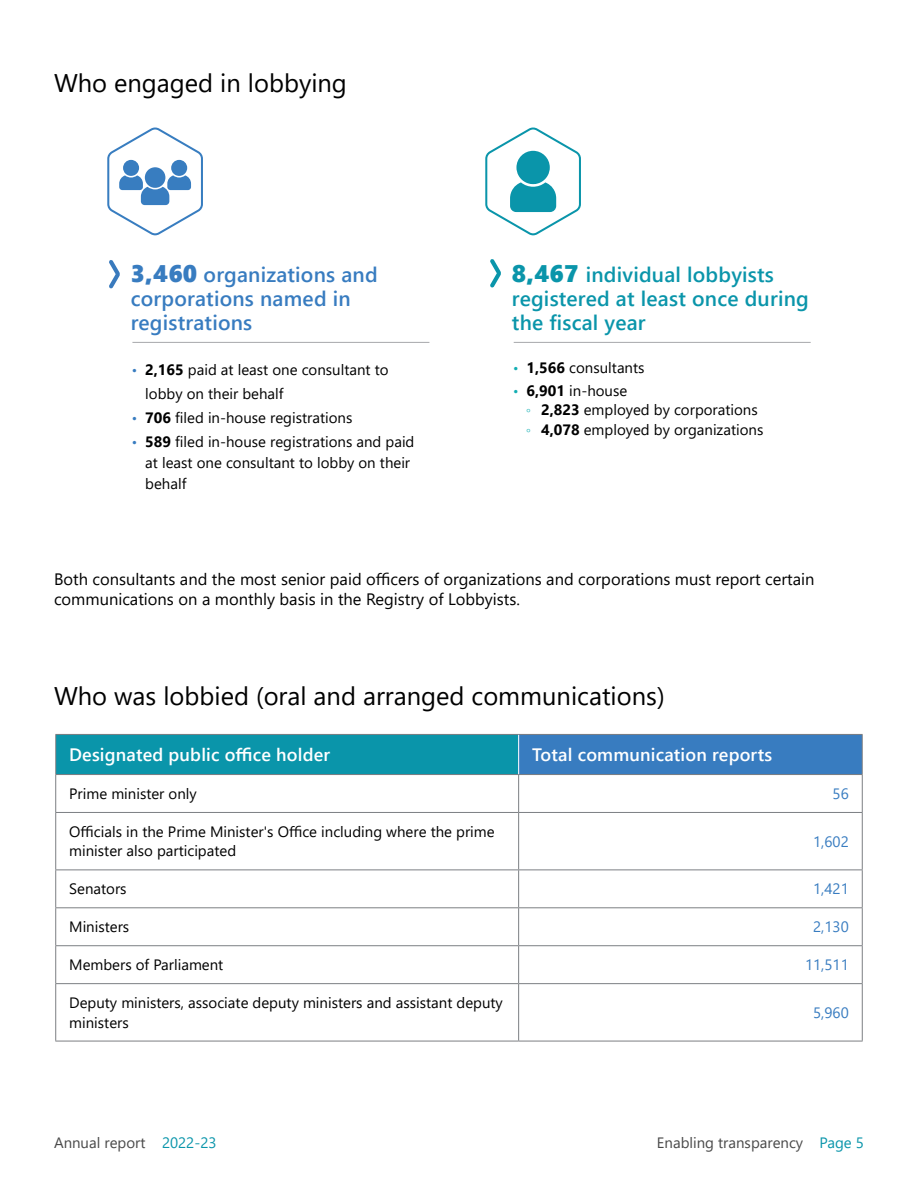
<style>
.page{position:relative;width:918px;height:1188px;background:#fff}
.page>*{position:absolute;margin:0;border:0;box-sizing:border-box;transform-origin:0 0}
.t1{font:25.5px "Segoe UI";color:#000101}
.t2{font:600 21px/24px "Segoe UI";letter-spacing:.01em;color:#0a95aa}
.t3{font:600 21px/24px "Segoe UI";letter-spacing:.01em;color:#387cc0}
.t4{font:600 18px "Segoe UI";letter-spacing:.01em;color:#fff}
.t5{font:16.5px/19.8px "Segoe UI";color:#000}
.t6{font:15px/19.5px "Segoe UI";color:#000101}
.t7{font:15px "Segoe UI";color:#494949}
.t8{font:15px "Segoe UI";color:#387cc0}
.s1{font-family:"Segoe UI Black";font-weight:400;font-size:24px}
.s2{font-size:13.5px;color:#387cc0}
.s3{font-weight:700}
.s4{font-size:13.5px;color:#12aeb3}
.s5{color:#0a95aa}
</style>
<div class="page">
<div style="left:56px;top:734px;width:463px;height:41px;background:#0a95aa"></div>
<div style="left:519px;top:734px;width:343px;height:41px;background:#387cc0"></div>
<hr style="left:55px;top:734px;width:464px;height:1px;background:#7c7f83">
<hr style="left:55px;top:735px;width:1px;height:39px;background:#7c7f83">
<hr style="left:519px;top:734px;width:344px;height:1px;background:#7c7f83">
<hr style="left:862px;top:735px;width:1px;height:39px;background:#7c7f83">
<hr style="left:55px;top:774px;width:464px;height:1px;background:#7c7f83">
<hr style="left:55px;top:775px;width:1px;height:37px;background:#7c7f83">
<hr style="left:519px;top:774px;width:344px;height:1px;background:#7c7f83">
<hr style="left:518px;top:775px;width:1px;height:37px;background:#7c7f83">
<hr style="left:862px;top:775px;width:1px;height:37px;background:#7c7f83">
<hr style="left:55px;top:812px;width:464px;height:1px;background:#7c7f83">
<hr style="left:55px;top:813px;width:1px;height:57px;background:#7c7f83">
<hr style="left:519px;top:812px;width:344px;height:1px;background:#7c7f83">
<hr style="left:518px;top:813px;width:1px;height:57px;background:#7c7f83">
<hr style="left:862px;top:813px;width:1px;height:57px;background:#7c7f83">
<hr style="left:55px;top:870px;width:464px;height:1px;background:#7c7f83">
<hr style="left:55px;top:870px;width:1px;height:37px;background:#7c7f83">
<hr style="left:519px;top:870px;width:344px;height:1px;background:#7c7f83">
<hr style="left:518px;top:870px;width:1px;height:37px;background:#7c7f83">
<hr style="left:862px;top:870px;width:1px;height:37px;background:#7c7f83">
<hr style="left:55px;top:907px;width:464px;height:1px;background:#7c7f83">
<hr style="left:55px;top:908px;width:1px;height:37px;background:#7c7f83">
<hr style="left:519px;top:907px;width:344px;height:1px;background:#7c7f83">
<hr style="left:518px;top:908px;width:1px;height:37px;background:#7c7f83">
<hr style="left:862px;top:908px;width:1px;height:37px;background:#7c7f83">
<hr style="left:55px;top:945px;width:464px;height:1px;background:#7c7f83">
<hr style="left:55px;top:946px;width:1px;height:37px;background:#7c7f83">
<hr style="left:519px;top:945px;width:344px;height:1px;background:#7c7f83">
<hr style="left:518px;top:946px;width:1px;height:37px;background:#7c7f83">
<hr style="left:862px;top:946px;width:1px;height:37px;background:#7c7f83">
<hr style="left:55px;top:983px;width:464px;height:1px;background:#7c7f83">
<hr style="left:55px;top:984px;width:1px;height:57px;background:#7c7f83">
<hr style="left:519px;top:983px;width:344px;height:1px;background:#7c7f83">
<hr style="left:518px;top:984px;width:1px;height:57px;background:#7c7f83">
<hr style="left:862px;top:984px;width:1px;height:57px;background:#7c7f83">
<hr style="left:55px;top:1041px;width:464px;height:1px;background:#7c7f83">
<hr style="left:519px;top:1041px;width:344px;height:1px;background:#7c7f83">
<hr style="left:518px;top:735px;width:1px;height:39px;background:#fff">
<hr style="left:132px;top:342px;width:297px;height:1px;background:#a7a8ab">
<hr style="left:514px;top:342px;width:297px;height:1px;background:#a7a8ab">
<svg style="left:490px;top:259px;width:11px;height:28px"></svg>
<svg style="left:485px;top:127px;width:96px;height:108px"></svg>
<svg style="left:107px;top:127px;width:96px;height:108px"></svg>
<svg style="left:109px;top:260px;width:11px;height:28px"></svg>
<h1 class="t1" style="left:54px;top:59px;width:294px">Who engaged in lobbying</h1>
<h2 class="t3" style="left:131px;top:260px;width:249px"><span class="s1">3,460</span> organizations and corporations named in registrations</h2>
<p class="t6" style="left:145px;top:356px;width:245px;line-height:24px;text-indent:-13px"><span class="s2">•</span> <span class="s3">2,165</span> paid at least one consultant to lobby on their behalf</p>
<p class="t6" style="left:132px;top:406px;width:222px"><span class="s2">•</span> <span class="s3">706</span> filed in-house registrations</p>
<p class="t6" style="left:145px;top:429px;width:271px;line-height:21px;text-indent:-14px"><span class="s2">•</span> <span class="s3">589</span> filed in-house registrations and paid at least one consultant to lobby on their behalf</p>
<h2 class="t2" style="left:512px;top:260px;width:298px"><span class="s1">8,467</span> individual lobbyists registered at least once during the fiscal year</h2>
<p class="t6" style="left:513px;top:357px;width:133px"><span class="s4">•</span> <span class="s3">1,566</span> consultants</p>
<p class="t6" style="left:526px;top:379px;width:239px;text-indent:-13px"><span class="s4">•</span> <span class="s3">6,901</span> in-house<br><span class="s4">◦</span> <span class="s3">2,823</span> employed by corporations <span class="s4">◦</span> <span class="s3">4,078</span> employed by organizations</p>
<p class="t5" style="left:54px;top:568px;width:762px">Both consultants and the most senior paid officers of organizations and corporations must report certain communications on a monthly basis in the Registry of Lobbyists.</p>
<h1 class="t1" style="left:54px;top:672px;width:612px">Who was lobbied (oral and arranged communications)</h1>
<p class="t4" style="left:69px;top:738px;width:262px">Designated public office holder</p>
<p class="t4" style="left:532px;top:738px;width:242px">Total communication reports</p>
<p class="t6" style="left:69px;top:783px;width:129px">Prime minister only</p>
<p class="t8" style="left:833px;top:779px;width:18px">56</p>
<p class="t6" style="left:69px;top:820px;width:427px">Officials in the Prime Minister's Office including where the prime minister also participated</p>
<p class="t8" style="left:813px;top:827px;width:37px">1,602</p>
<p class="t6" style="left:69px;top:878px;width:59px">Senators</p>
<p class="t8" style="left:813px;top:875px;width:37px">1,421</p>
<p class="t6" style="left:69px;top:916px;width:62px">Ministers</p>
<p class="t8" style="left:813px;top:913px;width:37px">2,130</p>
<p class="t6" style="left:69px;top:954px;width:156px">Members of Parliament</p>
<p class="t8" style="left:805px;top:951px;width:45px">11,511</p>
<p class="t6" style="left:69px;top:992px;width:435px">Deputy ministers, associate deputy ministers and assistant deputy ministers</p>
<p class="t8" style="left:813px;top:998px;width:37px">5,960</p>
<p class="t7" style="left:54px;top:1128px;width:164px">Annual report <span class="s5">2022-23</span></p>
<p class="t7" style="left:657px;top:1128px;width:209px">Enabling transparency <span class="s5">Page 5</span></p>
</div>
